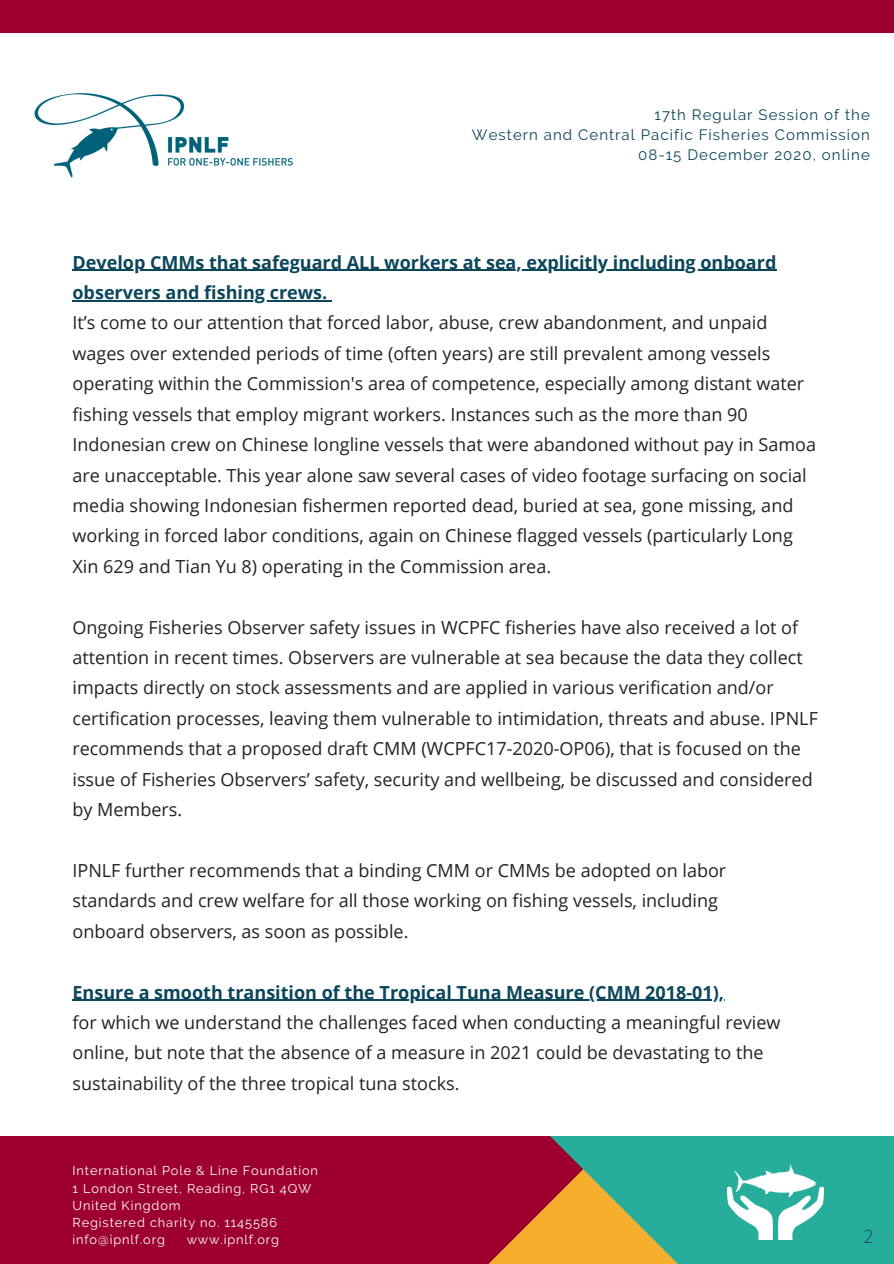
<style>
.page{position:relative;width:894px;height:1264px;background:#fff}
.page>*{position:absolute;margin:0;border:0;box-sizing:border-box;transform-origin:0 0}
.t1{font:18px/30.5px "Open Sans";color:#222}
.t2{font:700 18px/30.5px "Open Sans";color:#0c465b}
.t3{font:300 18px "Open Sans";color:#0c465b}
.t4{font:15px/20.2px "Raleway";letter-spacing:.07em;color:#0c465b;text-align:right}
.t5{font:12.75px/17px "Raleway";letter-spacing:.07em;color:#fff}
</style>
<div class="page">
<div style="left:0;top:0;width:893px;height:1263px;background:#9d002f"></div>
<svg style="left:475px;top:1135px;width:418px;height:128px;fill:#27ad9c"></svg>
<div style="left:0;top:34px;width:893px;height:1101px;background:#fff"></div>
<hr style="left:72px;top:270px;width:704px;height:1px;background:#0c465b">
<hr style="left:72px;top:300px;width:255px;height:1px;background:#0c465b">
<hr style="left:72px;top:999px;width:652px;height:1px;background:#0c465b">
<img style="left:727px;top:1163px;width:96px;height:76px">
<img style="left:34px;top:93px;width:259px;height:85px">
<p class="t4" style="left:472px;top:104px;width:399px">17th Regular Session of the<br>Western and Central Pacific Fisheries Commission<br>08-15 December 2020, online</p>
<p class="t2" style="left:72px;top:246px;width:705px">Develop CMMs that safeguard ALL workers at sea, explicitly including onboard observers and fishing crews.</p>
<p class="t1" style="left:72px;top:307px;width:745px">It’s come to our attention that forced labor, abuse, crew abandonment, and unpaid wages over extended periods of time (often years) are still prevalent among vessels operating within the Commission's area of competence, especially among distant water fishing vessels that employ migrant workers. Instances such as the more than 90<br>Indonesian crew on Chinese longline vessels that were abandoned without pay in Samoa are unacceptable. This year alone saw several cases of video footage surfacing on social media showing Indonesian fishermen reported dead, buried at sea, gone missing, and working in forced labor conditions, again on Chinese flagged vessels (particularly Long Xin 629 and Tian Yu 8) operating in the Commission area.</p>
<p class="t1" style="left:72px;top:611px;width:746px">Ongoing Fisheries Observer safety issues in WCPFC fisheries have also received a lot of attention in recent times. Observers are vulnerable at sea because the data they collect impacts directly on stock assessments and are applied in various verification and/or certification processes, leaving them vulnerable to intimidation, threats and abuse. IPNLF recommends that a proposed draft CMM (WCPFC17-2020-OP06), that is focused on the issue of Fisheries Observers’ safety, security and wellbeing, be discussed and considered by Members.</p>
<p class="t1" style="left:72px;top:854px;width:655px">IPNLF further recommends that a binding CMM or CMMs be adopted on labor standards and crew welfare for all those working on fishing vessels, including onboard observers, as soon as possible.</p>
<p class="t2" style="left:72px;top:976px;width:653px">Ensure a smooth transition of the Tropical Tuna Measure (CMM 2018-01),</p>
<p class="t1" style="left:72px;top:1006px;width:709px">for which we understand the challenges faced when conducting a meaningful review online, but note that the absence of a measure in 2021 could be devastating to the sustainability of the three tropical tuna stocks.</p>
<p class="t5" style="left:72px;top:1162px;width:247px">International Pole &amp; Line Foundation<br>1 London Street, Reading, RG1 4QW<br>United Kingdom<br>Registered charity no. 1145586 info@ipnlf.org</p>
<p class="t5" style="left:187px;top:1230px;width:94px">www.ipnlf.org</p>
<p class="t3" style="left:863px;top:1224px;width:12px">2</p>
</div>
